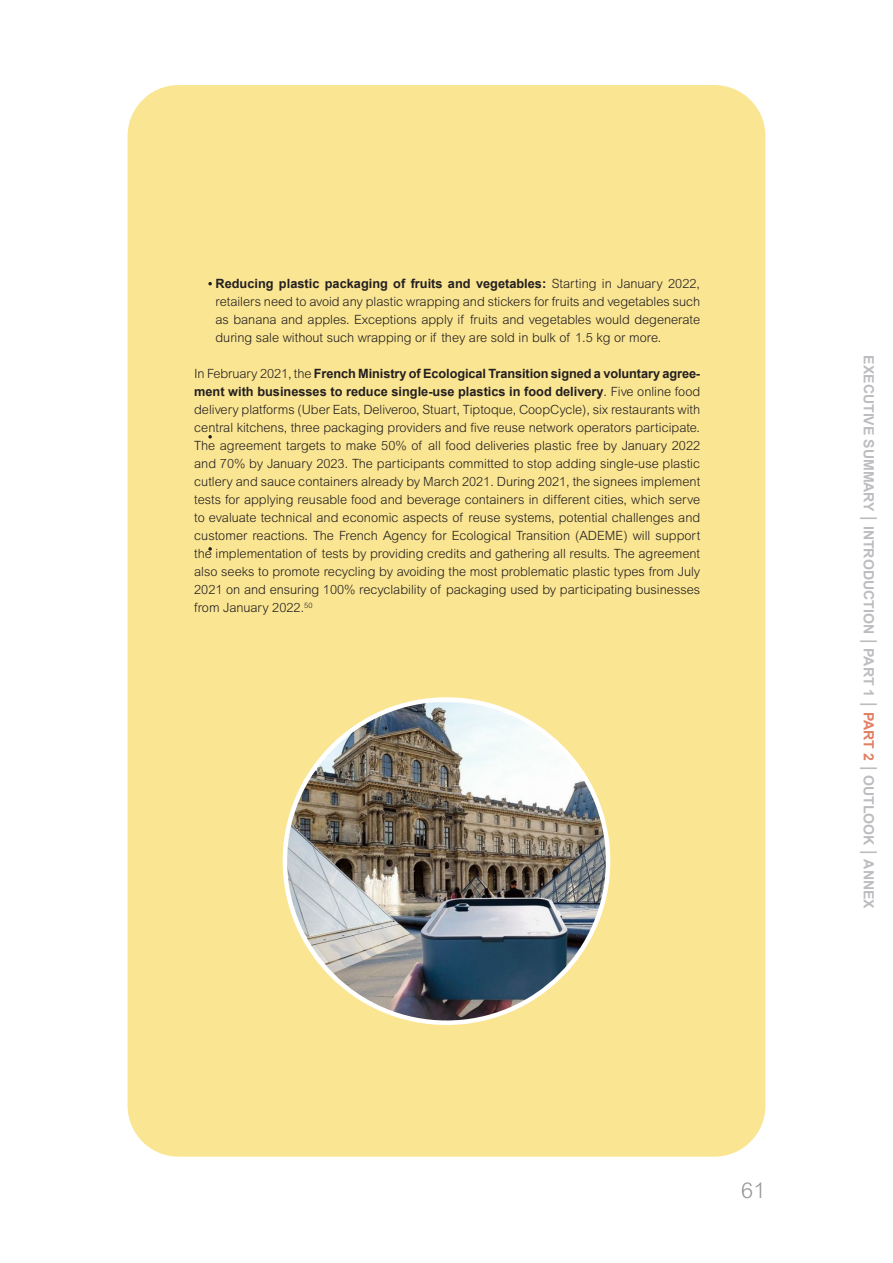
<style>
.page{position:relative;width:893px;height:1263px;background:#fff}
.page>*{position:absolute;margin:0;border:0;box-sizing:border-box;transform-origin:0 0}
.t1{font:300 21.75px "Arial MT Std";color:#939598}
.t2{font:700 14.1px "Arial";color:#bcbdc0}
.t3{font:300 12.75px/18px "Arial MT Std";color:#231f20;text-align:justify}
.s1{font-family:"Arial";font-weight:700}
.s2{font-family:"Arial MT Std";font-weight:300;font-size:23.55px}
.s3{color:#e18066}
</style>
<div class="page">
<div style="left:128px;top:85px;width:637px;height:1072px;background:#fae592;border-radius:51px"></div>
<svg style="left:208px;top:282px;width:4px;height:3px"></svg>
<svg style="left:208px;top:435px;width:4px;height:4px"></svg>
<svg style="left:208px;top:547px;width:4px;height:4px"></svg>
<img style="left:285px;top:699px;width:323px;height:324px;border-radius:162px">
<p class="t3" style="left:215px;top:274px;width:486px"><span class="s1">Reducing plastic packaging of fruits and vegetables:</span> Starting in January 2022, retailers need to avoid any plastic wrapping and stickers for fruits and vegetables such as banana and apples. Exceptions apply if fruits and vegetables would degenerate during sale without such wrapping or if they are sold in bulk of 1.5 kg or more.</p>
<p class="t3" style="left:194px;top:364px;width:508px">In February 2021, the <span class="s1">French Ministry of Ecological Transition signed a voluntary agree&shy;ment with businesses to reduce single-use plastics in food delivery</span>. Five online food delivery platforms (Uber Eats, Deliveroo, Stuart, Tiptoque, CoopCycle), six restaurants with central kitchens, three packaging providers and five reuse network operators participate.<br>The agreement targets to make 50% of all food deliveries plastic free by January 2022 and 70% by January 2023. The participants committed to stop adding single-use plastic cutlery and sauce containers already by March 2021. During 2021, the signees implement tests for applying reusable food and beverage containers in different cities, which serve to evaluate technical and economic aspects of reuse systems, potential challenges and customer reactions. The French Agency for Ecological Transition (ADEME) will support the implementation of tests by providing credits and gathering all results. The agreement also seeks to promote recycling by avoiding the most problematic plastic types from July 2021 on and ensuring 100% recyclability of packaging used by participating businesses from January 2022.<sup>50</sup></p>
<p class="t2" style="left:878px;top:355px;width:555px;rotate:90deg">EXECUTIVE SUMMARY <span class="s2">I</span> INTRODUCTION <span class="s2">I</span> PART 1 <span class="s2">I</span> <span class="s3">PART 2</span> <span class="s2">I</span> OUTLOOK <span class="s2">I</span> ANNEX</p>
<h1 class="t1" style="left:741px;top:1178px;width:26px">61</h1>
</div>
